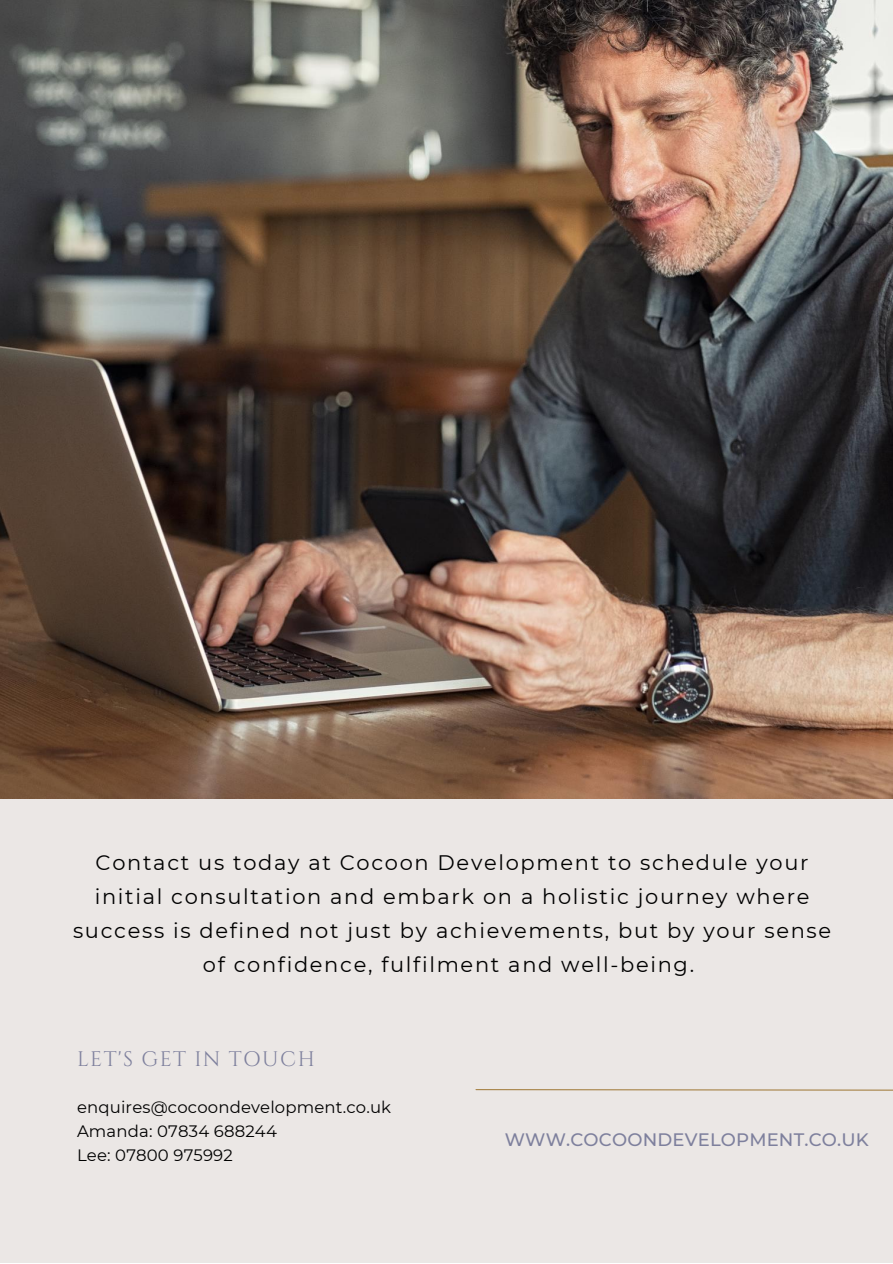
<style>
.page{position:relative;width:893px;height:1264px;background:#fff}
.page>*{position:absolute;margin:0;border:0;box-sizing:border-box;transform-origin:0 0}
.t1{font:21px/33.8px "Montserrat";letter-spacing:.08em;color:#000;text-align:center}
.t2{font:21px "Cinzel";letter-spacing:.07em;color:#7e809d}
.t3{font:500 18px "Montserrat";letter-spacing:.01em;color:#7e809d}
.t4{font:16.5px/23.5px "Montserrat";letter-spacing:.01em;color:#000}
</style>
<div class="page">
<div style="left:0;top:0;width:892px;height:1262px;background:#ebe7e5"></div>
<img style="left:0;top:0;width:892px;height:798px">
<svg style="left:475px;top:1089px;width:417px;height:2px"></svg>
<p class="t1" style="left:73px;top:845px;width:759px">Contact us today at Cocoon Development to schedule your initial consultation and embark on a holistic journey where success is defined not just by achievements, but by your sense of confidence, fulfilment and well-being.</p>
<p class="t2" style="left:77px;top:1045px;width:239px">LET'S GET IN TOUCH</p>
<p class="t4" style="left:77px;top:1095px;width:316px">enquires@cocoondevelopment.co.uk<br>Amanda: 07834 688244<br>Lee: 07800 975992</p>
<p class="t3" style="left:505px;top:1128px;width:365px">WWW.COCOONDEVELOPMENT.CO.UK</p>
</div>
